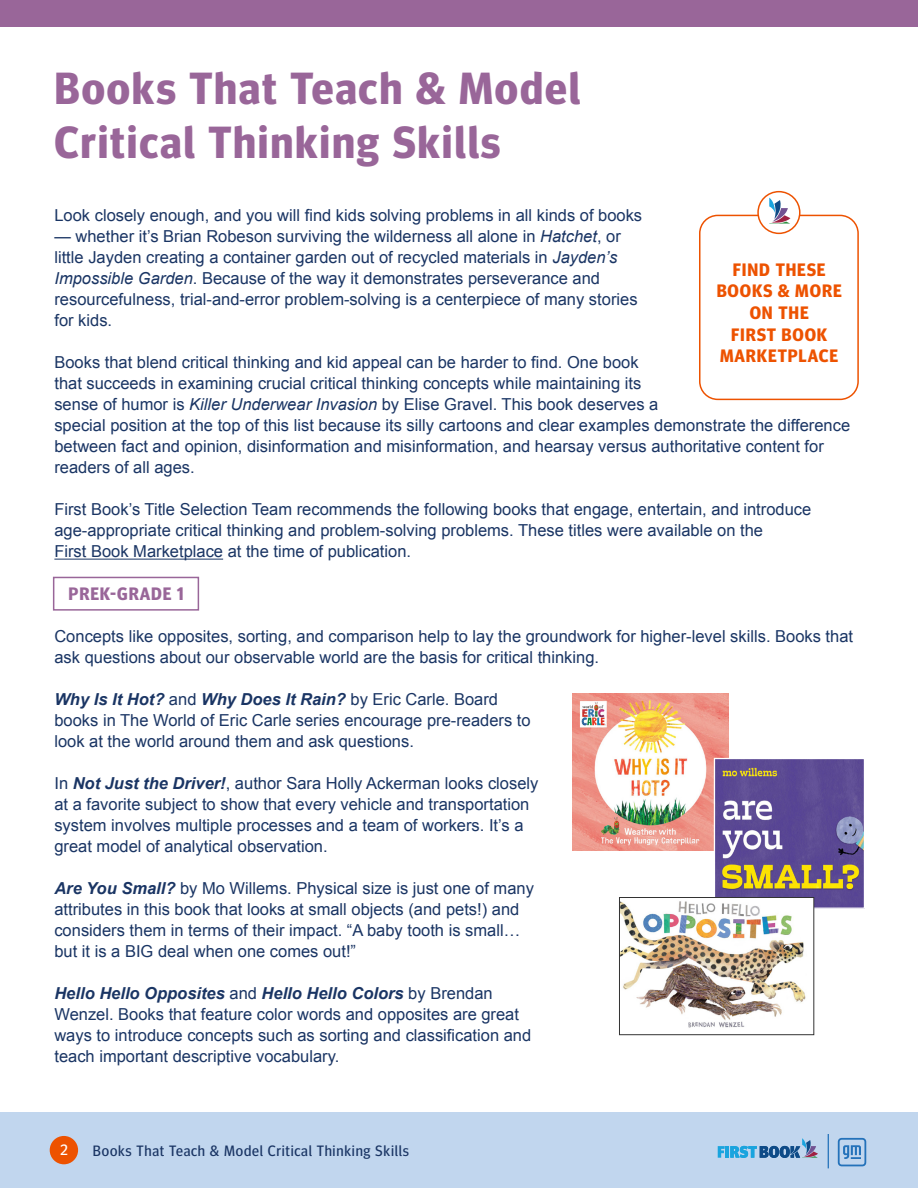
<style>
.page{position:relative;width:918px;height:1188px;background:#fff}
.page>*{position:absolute;margin:0;border:0;box-sizing:border-box;transform-origin:0 0}
.t1{font:700 45px/54px "Meta Headline Pro";letter-spacing:.04em;color:#969}
.t2{font:700 18px/21.6px "Meta Headline Pro";letter-spacing:.05em;color:#ed5200;text-align:center}
.t3{font:700 18px "Meta Headline Pro";letter-spacing:.05em;color:#969}
.t4{font:16.5px/21px "Arial";color:#1a3564}
.t5{font:15px "Meta Headline Pro";letter-spacing:.05em;color:#1a3564}
.t6{font:15px "Meta Headline Pro";color:#fff}
.s1{font-style:italic}
.s2{font-weight:700;font-style:italic}
</style>
<div class="page">
<div style="left:0;top:1112px;width:918px;height:76px;background:#c1d6ee"></div>
<hr style="left:828px;top:1134px;width:1px;height:34px;background:#2472ba">
<svg style="left:718px;top:1138px;width:100px;height:20px"></svg>
<svg style="left:838px;top:1138px;width:28px;height:28px"></svg>
<div style="left:50px;top:1136px;width:28px;height:28px;background:#ed5200;border-radius:50%"></div>
<div style="left:0;top:0;width:918px;height:27px;background:#969"></div>
<hr style="left:54px;top:559px;width:169px;height:1px;background:#1a3564">
<div style="left:699px;top:215px;width:160px;height:185px;border:2px solid #ed5200;border-radius:18px"></div>
<div style="left:758px;top:192px;width:42px;height:41px;background:#fff;border-radius:50%"></div>
<div style="left:757px;top:191px;width:44px;height:43px;border:2px solid #ed5200;border-radius:50%"></div>
<svg style="left:769px;top:198px;width:21px;height:26px"></svg>
<img style="left:572px;top:694px;width:157px;height:156px">
<img style="left:716px;top:760px;width:147px;height:147px">
<div style="left:714px;top:758px;width:151px;height:151px;border:1px solid #fff"></div>
<img style="left:621px;top:899px;width:191px;height:129px">
<div style="left:619px;top:897px;width:195px;height:138px;border:1px solid #333"></div>
<div style="left:53px;top:577px;width:146px;height:34px;border:2px solid #969"></div>
<p class="t1" style="left:54px;top:59px;width:527px">Books That Teach &amp; Model<br>Critical Thinking Skills</p>
<p class="t4" style="left:54px;top:205px;width:589px">Look closely enough, and you will find kids solving problems in all kinds of books</p>
<p class="t4" style="left:54px;top:226px;width:585px">— whether it’s Brian Robeson surviving the wilderness all alone in <span class="s1">Hatchet</span>, or little Jayden creating a container garden out of recycled materials in <span class="s1">Jayden’s Impossible Garden</span>. Because of the way it demonstrates perseverance and resourcefulness, trial-and-error problem-solving is a centerpiece of many stories for kids.</p>
<p class="t4" style="left:54px;top:352px;width:797px">Books that blend critical thinking and kid appeal can be harder to find. One book<br>that succeeds in examining crucial critical thinking concepts while maintaining its<br>sense of humor is <span class="s1">Killer Underwear Invasion</span> by Elise Gravel. This book deserves a<br>special position at the top of this list because its silly cartoons and clear examples demonstrate the difference between fact and opinion, disinformation and misinformation, and hearsay versus authoritative content for readers of all ages.</p>
<p class="t4" style="left:54px;top:499px;width:758px">First Book’s Title Selection Team recommends the following books that engage, entertain, and introduce age-appropriate critical thinking and problem-solving problems. These titles were available on the<br>First Book Marketplace at the time of publication.</p>
<p class="t3" style="left:69px;top:579px;width:117px">PREK-GRADE 1</p>
<p class="t4" style="left:54px;top:626px;width:800px">Concepts like opposites, sorting, and comparison help to lay the groundwork for higher-level skills. Books that ask questions about our observable world are the basis for critical thinking.</p>
<p class="t4" style="left:54px;top:689px;width:478px"><span class="s2">Why Is It Hot?</span> and <span class="s2">Why Does It Rain?</span> by Eric Carle. Board books in The World of Eric Carle series encourage pre-readers to look at the world around them and ask questions.</p>
<p class="t4" style="left:54px;top:773px;width:486px">In <span class="s2">Not Just the Driver!</span>, author Sara Holly Ackerman looks closely at a favorite subject to show that every vehicle and transportation system involves multiple processes and a team of workers. It’s a great model of analytical observation.</p>
<p class="t4" style="left:54px;top:878px;width:481px"><span class="s2">Are You Small?</span> by Mo Willems. Physical size is just one of many attributes in this book that looks at small objects (and pets!) and considers them in terms of their impact. “A baby tooth is small… but it is a BIG deal when one comes out!”</p>
<p class="t4" style="left:54px;top:983px;width:478px"><span class="s2">Hello Hello Opposites</span> and <span class="s2">Hello Hello Colors</span> by Brendan Wenzel. Books that feature color words and opposites are great ways to introduce concepts such as sorting and classification and teach important descriptive vocabulary.</p>
<p class="t2" style="left:733px;top:258px;width:94px">FIND THESE</p>
<p class="t2" style="left:717px;top:279px;width:126px">BOOKS &amp; MORE<br>ON THE</p>
<p class="t2" style="left:731px;top:322px;width:98px">FIRST BOOK</p>
<p class="t2" style="left:720px;top:344px;width:120px">MARKETPLACE</p>
<p class="t6" style="left:61px;top:1138px;width:9px">2</p>
<p class="t5" style="left:93px;top:1139px;width:318px">Books That Teach &amp; Model Critical Thinking Skills</p>
</div>
